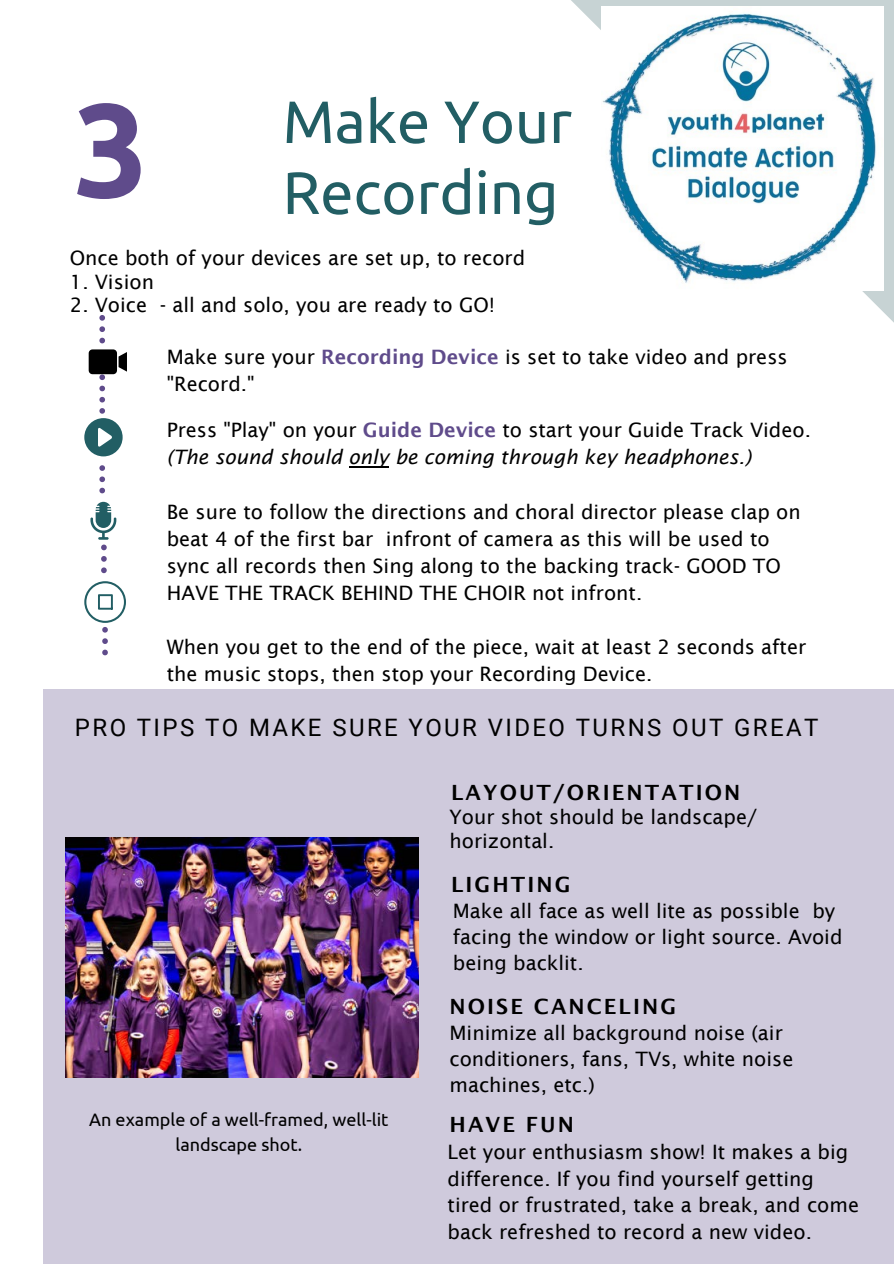
<style>
.page{position:relative;width:894px;height:1264px;background:#fff}
.page>*{position:absolute;margin:0;border:0;box-sizing:border-box;transform-origin:0 0}
.t1{font:700 132.45px "Ubuntu";color:#5f4b8b}
.t2{font:59.55px "Ubuntu";color:#225e64}
.t3{font:24px "Roboto";letter-spacing:.1em;color:#000}
.t4{font:600 21px "Lucida Sans";letter-spacing:.1em;color:#000}
.t5{font:19.8px/27px "Lucida Sans";color:#000}
.t6{font:italic 19.8px/27px "Lucida Sans";color:#000}
.t7{font:18px/24.8px "Ubuntu";color:#000;text-align:center}
.s1{font-weight:600;color:#5f4b8b}
.s2{font-style:normal}
.s3{font-weight:600;font-style:normal;color:#5f4b8b}
</style>
<div class="page">
<svg style="left:571px;top:0;width:322px;height:322px"></svg>
<svg style="left:99px;top:465px;width:6px;height:28px"></svg>
<svg style="left:84px;top:349px;width:43px;height:107px"></svg>
<div style="left:44px;top:688px;width:849px;height:575px;background:#cfcadc"></div>
<svg style="left:90px;top:502px;width:26px;height:71px"></svg>
<svg style="left:84px;top:581px;width:42px;height:74px"></svg>
<svg style="left:99px;top:315px;width:6px;height:28px"></svg>
<img style="left:601px;top:7px;width:281px;height:284px">
<img style="left:66px;top:837px;width:352px;height:240px">
<hr style="left:349px;top:466px;width:39px;height:1px;background:#000">
<p class="t2" style="left:282px;top:87px;width:291px">Make Your</p>
<p class="t1" style="left:74px;top:74px;width:77px">3</p>
<p class="t2" style="left:282px;top:158px;width:277px">Recording</p>
<p class="t5" style="left:70px;top:244px;width:456px">Once both of your devices are set up, to record</p>
<p class="t5" style="left:70px;top:268px;width:86px">1. Vision</p>
<p class="t5" style="left:70px;top:292px;width:426px">2. Voice - all and solo, you are ready to GO!</p>
<p class="t5" style="left:167px;top:343px;width:622px">Make sure your <span class="s1">Recording Device</span> is set to take video and press "Record."</p>
<p class="t6" style="left:167px;top:416px;width:645px"><span class="s2">Press "Play" on your</span> <span class="s3">Guide Device</span> <span class="s2">to start your Guide Track Video. </span>(The sound should only be coming through key headphones.)</p>
<p class="t5" style="left:167px;top:498px;width:635px">Be sure to follow the directions and choral director please clap on beat 4 of the first bar infront of camera as this will be used to sync all records then Sing along to the backing track- GOOD TO HAVE THE TRACK BEHIND THE CHOIR not infront.</p>
<p class="t5" style="left:167px;top:633px;width:640px">When you get to the end of the piece, wait at least 2 seconds after the music stops, then stop your Recording Device.</p>
<p class="t3" style="left:75px;top:714px;width:744px">PRO TIPS TO MAKE SURE YOUR VIDEO TURNS OUT GREAT</p>
<p class="t7" style="left:89px;top:1107px;width:301px">An example of a well-framed, well-lit landscape shot.</p>
<p class="t4" style="left:451px;top:780px;width:290px">LAYOUT/ORIENTATION</p>
<p class="t5" style="left:449px;top:805px;width:309px;line-height:23.5px">Your shot should be landscape/ horizontal.</p>
<p class="t4" style="left:451px;top:872px;width:121px">LIGHTING</p>
<p class="t5" style="left:452px;top:898px;width:391px;line-height:25.8px">Make all face as well lite as possible by facing the window or light source. Avoid being backlit.</p>
<p class="t4" style="left:449px;top:994px;width:228px">NOISE CANCELING</p>
<p class="t5" style="left:449px;top:1020px;width:345px;line-height:25.8px">Minimize all background noise (air conditioners, fans, TVs, white noise machines, etc.)</p>
<p class="t4" style="left:449px;top:1112px;width:126px">HAVE FUN</p>
<p class="t5" style="left:447px;top:1138px;width:413px;line-height:26.5px">Let your enthusiasm show! It makes a big difference. If you find yourself getting tired or frustrated, take a break, and come back refreshed to record a new video.</p>
</div>
